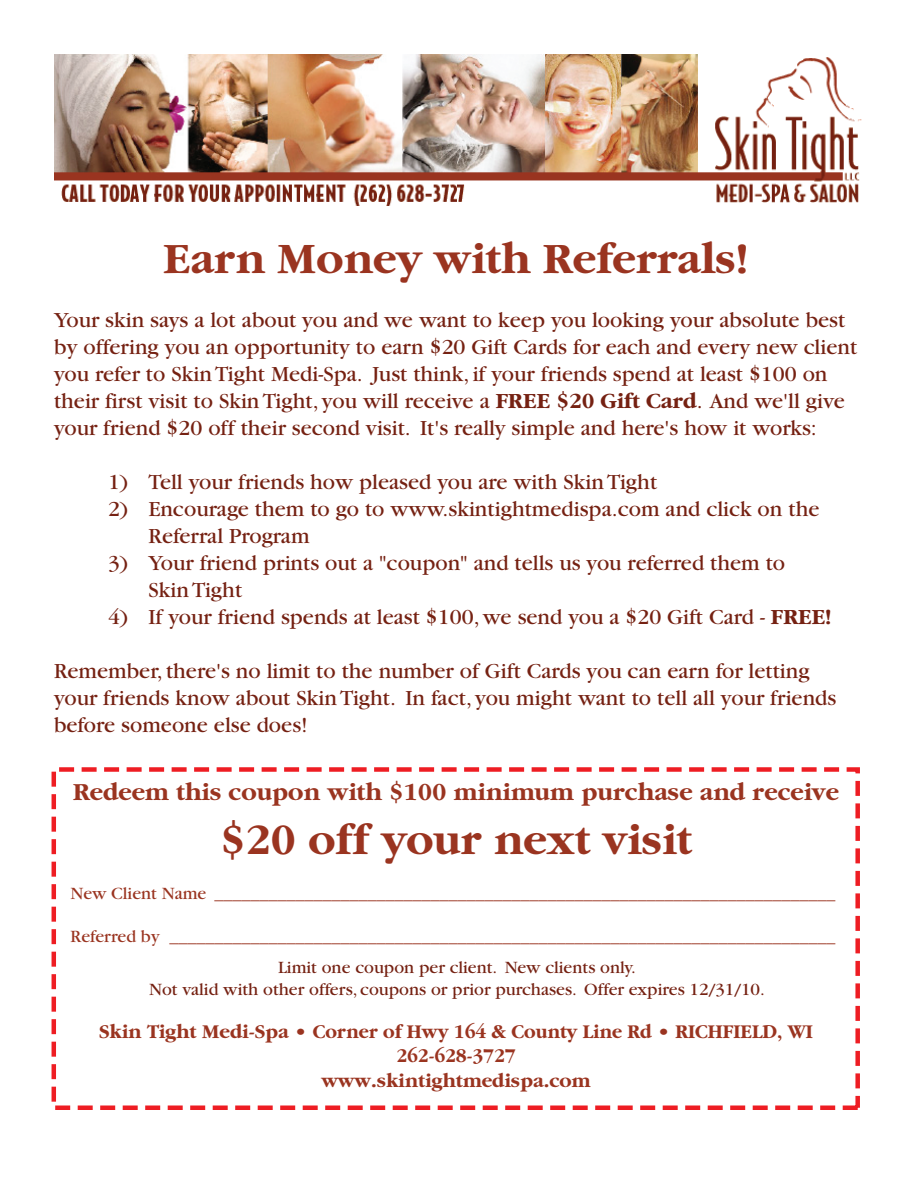
<style>
.page{position:relative;width:918px;height:1188px;background:#fff}
.page>*{position:absolute;margin:0;border:0;box-sizing:border-box;transform-origin:0 0}
.t1{font:700 45px "Garamond";color:#9a3420}
.t2{font:700 25.5px "Garamond";color:#9a3420}
.t3{font:22.5px/27px "Garamond";color:#752112}
.t4{font:700 20.25px/24.3px "Garamond";color:#9a3420;text-align:center}
.t5{font:18px "Garamond";color:#9a3420}
.t6{font:18px/21.6px "Garamond";color:#752112;text-align:center}
.s1{font-weight:700}
</style>
<div class="page">
<img style="left:54px;top:54px;width:808px;height:152px">
<div style="left:52px;top:767px;width:808px;height:343px;border:4px dashed #ee1d23"></div>
<h1 class="t1" style="left:163px;top:234px;width:587px">Earn Money with Referrals!</h1>
<p class="t3" style="left:54px;top:307px;width:805px">Your skin says a lot about you and we want to keep you looking your absolute best by offering you an opportunity to earn $20 Gift Cards for each and every new client you refer to Skin Tight Medi-Spa. Just think, if your friends spend at least $100 on their first visit to Skin Tight, you will receive a <span class="s1">FREE $20 Gift Card</span>. And we'll give your friend $20 off their second visit. It's really simple and here's how it works:</p>
<p class="t3" style="left:108px;top:469px;width:551px">1) Tell your friends how pleased you are with Skin Tight</p>
<p class="t3" style="left:148px;top:496px;width:672px;text-indent:-40px">2) Encourage them to go to www.skintightmedispa.com and click on the<br>Referral Program</p>
<p class="t3" style="left:148px;top:550px;width:638px;text-indent:-40px">3) Your friend prints out a "coupon" and tells us you referred them to<br>Skin Tight</p>
<p class="t3" style="left:108px;top:604px;width:725px">4) If your friend spends at least $100, we send you a $20 Gift Card - <span class="s1">FREE!</span></p>
<p class="t3" style="left:54px;top:658px;width:784px">Remember, there's no limit to the number of Gift Cards you can earn for letting your friends know about Skin Tight. In fact, you might want to tell all your friends before someone else does!</p>
<p class="t2" style="left:73px;top:778px;width:767px">Redeem this coupon with $100 minimum purchase and receive</p>
<h1 class="t1" style="left:220px;top:815px;width:473px">$20 off your next visit</h1>
<p class="t5" style="left:70px;top:884px;width:766px">New Client Name _____________________________________________________________________</p>
<p class="t5" style="left:70px;top:927px;width:766px">Referred by __________________________________________________________________________</p>
<p class="t6" style="left:149px;top:957px;width:617px">Limit one coupon per client. New clients only.<br>Not valid with other offers, coupons or prior purchases. Offer expires 12/31/10.</p>
<p class="t4" style="left:99px;top:1019px;width:715px">Skin Tight Medi-Spa • Corner of Hwy 164 &amp; County Line Rd • RICHFIELD, WI<br>262-628-3727<br>www.skintightmedispa.com</p>
</div>
